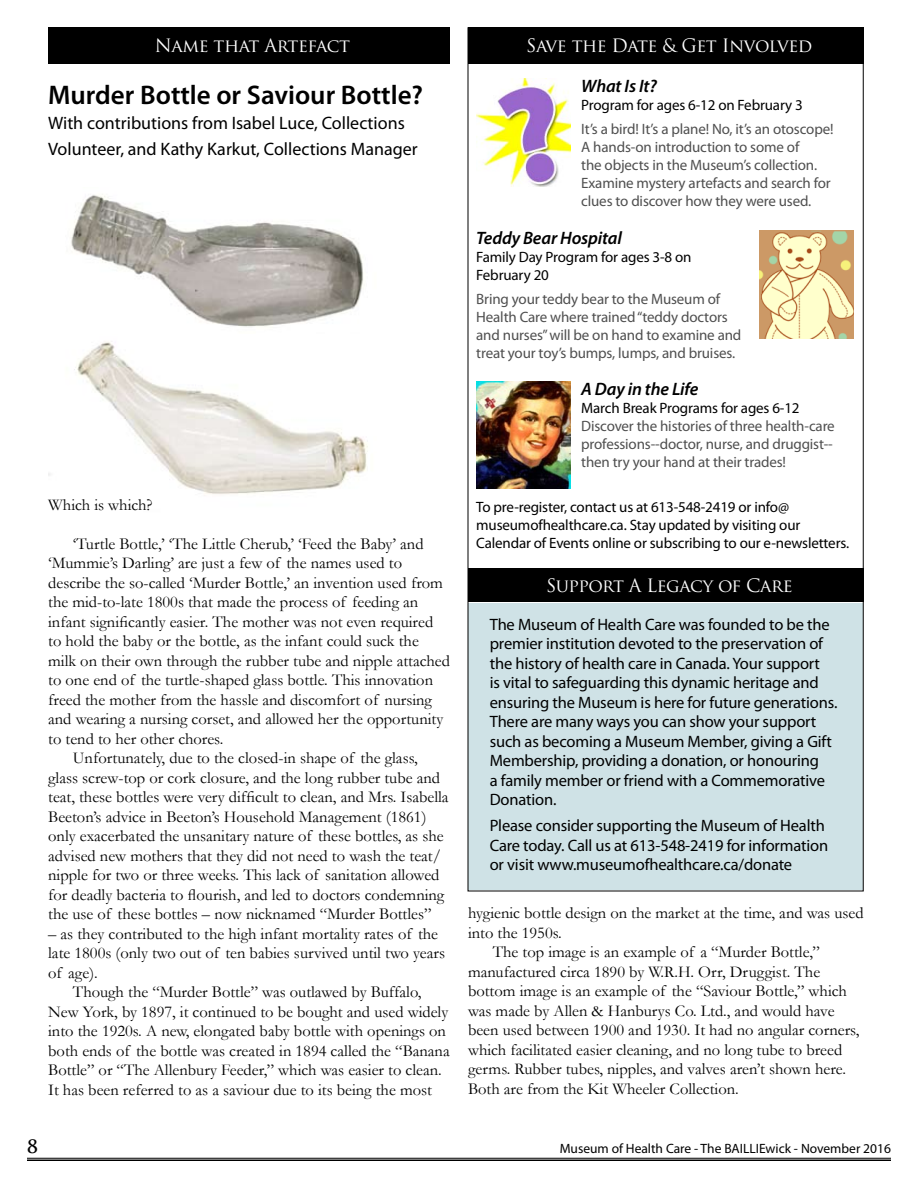
<style>
.page{position:relative;width:918px;height:1188px;background:#fff}
.page>*{position:absolute;margin:0;border:0;box-sizing:border-box;transform-origin:0 0}
.t1{font:600 27px "Myriad Pro";color:#000}
.t2{font:18px/25.5px "Myriad Pro";color:#000}
.t3{font:18px "Trajan Pro";letter-spacing:-.025em;color:#fff}
.t4{font:italic 600 18px "Myriad Pro";letter-spacing:-.01em;color:#000}
.t5{font:700 18px "Trajan Pro";color:#000}
.t6{font:16.5px/19.5px "Garamond";color:#000}
.t7{font:16.5px/19.5px "Myriad Pro";letter-spacing:-.01em;color:#000}
.t8{font:15px/18px "Myriad Pro";letter-spacing:-.01em;color:#4f4f4f}
.t9{font:15px/18px "Myriad Pro";letter-spacing:-.01em;color:#000}
.t10{font:13.5px "Myriad Pro";color:#000}
</style>
<div class="page">
<div style="left:468px;top:603px;width:394px;height:287px;background:#cfe2e6"></div>
<div style="left:468px;top:27px;width:396px;height:37px;background:#000"></div>
<hr style="left:27px;top:1158px;width:864px;height:1px;background:#000">
<hr style="left:27px;top:1160px;width:864px;height:1px;background:#000">
<div style="left:468px;top:568px;width:396px;height:34px;background:#000"></div>
<div style="left:48px;top:27px;width:402px;height:37px;background:#000"></div>
<img style="left:71px;top:194px;width:293px;height:133px">
<img style="left:48px;top:342px;width:320px;height:152px">
<img style="left:476px;top:78px;width:95px;height:108px">
<img style="left:759px;top:230px;width:95px;height:108px">
<img style="left:476px;top:381px;width:95px;height:108px">
<p class="t3" style="left:155px;top:34px;width:197px">Name that Artefact</p>
<h1 class="t1" style="left:48px;top:77px;width:376px">Murder Bottle or Saviour Bottle?</h1>
<p class="t2" style="left:48px;top:110px;width:371px">With contributions from Isabel Luce, Collections<br>Volunteer, and Kathy Karkut, Collections Manager</p>
<p class="t6" style="left:48px;top:494px;width:106px">Which is which?</p>
<p class="t6" style="left:73px;top:533px;width:352px">‘Turtle Bottle,’ ‘The Little Cherub,’ ‘Feed the Baby’ and</p>
<p class="t6" style="left:48px;top:553px;width:355px">‘Mummie’s Darling’ are just a few of the names used to</p>
<p class="t6" style="left:48px;top:572px;width:396px">describe the so-called ‘Murder Bottle,’ an invention used from</p>
<p class="t6" style="left:48px;top:592px;width:372px">the mid-to-late 1800s that made the process of feeding an</p>
<p class="t6" style="left:48px;top:611px;width:387px">infant significantly easier. The mother was not even required</p>
<p class="t6" style="left:48px;top:631px;width:372px">to hold the baby or the bottle, as the infant could suck the</p>
<p class="t6" style="left:48px;top:650px;width:403px">milk on their own through the rubber tube and nipple attached</p>
<p class="t6" style="left:48px;top:670px;width:386px">to one end of the turtle-shaped glass bottle. This innovation</p>
<p class="t6" style="left:48px;top:689px;width:385px">freed the mother from the hassle and discomfort of nursing</p>
<p class="t6" style="left:48px;top:709px;width:397px">and wearing a nursing corset, and allowed her the opportunity</p>
<p class="t6" style="left:48px;top:728px;width:177px">to tend to her other chores.</p>
<p class="t6" style="left:73px;top:748px;width:346px">Unfortunately, due to the closed-in shape of the glass,</p>
<p class="t6" style="left:48px;top:767px;width:393px">glass screw-top or cork closure, and the long rubber tube and</p>
<p class="t6" style="left:48px;top:787px;width:402px">teat, these bottles were very difficult to clean, and Mrs. Isabella</p>
<p class="t6" style="left:48px;top:806px;width:380px">Beeton’s advice in Beeton’s Household Management (1861)</p>
<p class="t6" style="left:48px;top:826px;width:397px">only exacerbated the unsanitary nature of these bottles, as she</p>
<p class="t6" style="left:48px;top:845px;width:394px">advised new mothers that they did not need to wash the teat/</p>
<p class="t6" style="left:48px;top:865px;width:393px">nipple for two or three weeks. This lack of sanitation allowed</p>
<p class="t6" style="left:48px;top:884px;width:398px">for deadly bacteria to flourish, and led to doctors condemning</p>
<p class="t6" style="left:48px;top:904px;width:385px">the use of these bottles – now nicknamed “Murder Bottles”</p>
<p class="t6" style="left:48px;top:923px;width:398px">– as they contributed to the high infant mortality rates of the late 1800s (only two out of ten babies survived until two years of age).</p>
<p class="t6" style="left:48px;top:982px;width:403px;text-indent:25px">Though the “Murder Bottle” was outlawed by Buffalo, New York, by 1897, it continued to be bought and used widely into the 1920s. A new, elongated baby bottle with openings on both ends of the bottle was created in 1894 called the “Banana Bottle” or “The Allenbury Feeder,” which was easier to clean.<br>It has been referred to as a saviour due to its being the most</p>
<p class="t3" style="left:526px;top:34px;width:288px">Save the Date &amp; Get Involved</p>
<p class="t4" style="left:581px;top:74px;width:77px">What Is It?</p>
<p class="t9" style="left:581px;top:95px;width:223px">Program for ages 6-12 on February 3</p>
<p class="t8" style="left:581px;top:119px;width:254px">It’s a bird! It’s a plane! No, it’s an otoscope!<br>A hands-on introduction to some of<br>the objects in the Museum’s collection.<br>Examine mystery artefacts and search for clues to discover how they were used.</p>
<p class="t4" style="left:476px;top:226px;width:147px">Teddy Bear Hospital</p>
<p class="t9" style="left:476px;top:247px;width:217px">Family Day Program for ages 3-8 on<br>February 20</p>
<p class="t8" style="left:476px;top:289px;width:267px">Bring your teddy bear to the Museum of Health Care where trained “teddy doctors and nurses” will be on hand to examine and treat your toy’s bumps, lumps, and bruises.</p>
<p class="t4" style="left:581px;top:378px;width:119px">A Day in the Life</p>
<p class="t9" style="left:581px;top:399px;width:220px">March Break Programs for ages 6-12</p>
<p class="t8" style="left:581px;top:417px;width:255px">Discover the histories of three health-care professions--doctor, nurse, and druggist-- then try your hand at their trades!</p>
<p class="t9" style="left:476px;top:497px;width:374px">To pre-register, contact us at 613-548-2419 or info@ museumofhealthcare.ca. Stay updated by visiting our<br>Calendar of Events online or subscribing to our e-newsletters.</p>
<p class="t3" style="left:546px;top:574px;width:248px">Support A Legacy of Care</p>
<p class="t7" style="left:490px;top:614px;width:349px">The Museum of Health Care was founded to be the premier institution devoted to the preservation of the history of health care in Canada. Your support<br>is vital to safeguarding this dynamic heritage and ensuring the Museum is here for future generations.<br>There are many ways you can show your support such as becoming a Museum Member, giving a Gift Membership, providing a donation, or honouring<br>a family member or friend with a Commemorative Donation.</p>
<p class="t7" style="left:490px;top:816px;width:340px">Please consider supporting the Museum of Health<br>Care today. Call us at 613-548-2419 for information or visit www.museumofhealthcare.ca/donate</p>
<p class="t6" style="left:468px;top:903px;width:397px">hygienic bottle design on the market at the time, and was used</p>
<p class="t6" style="left:468px;top:923px;width:95px">into the 1950s.</p>
<p class="t6" style="left:493px;top:942px;width:328px">The top image is an example of a “Murder Bottle,”</p>
<p class="t6" style="left:468px;top:962px;width:354px">manufactured circa 1890 by W.R.H. Orr, Druggist. The</p>
<p class="t6" style="left:468px;top:981px;width:380px">bottom image is an example of the “Saviour Bottle,” which</p>
<p class="t6" style="left:468px;top:1001px;width:368px">was made by Allen &amp; Hanburys Co. Ltd., and would have</p>
<p class="t6" style="left:468px;top:1020px;width:393px">been used between 1900 and 1930. It had no angular corners,</p>
<p class="t6" style="left:468px;top:1040px;width:376px">which facilitated easier cleaning, and no long tube to breed</p>
<p class="t6" style="left:468px;top:1059px;width:380px">germs. Rubber tubes, nipples, and valves aren’t shown here.</p>
<p class="t6" style="left:468px;top:1079px;width:272px">Both are from the Kit Wheeler Collection.</p>
<p class="t5" style="left:27px;top:1136px;width:12px">8</p>
<p class="t10" style="left:560px;top:1140px;width:333px">Museum of Health Care - The BAILLIEwick - November 2016</p>
</div>
